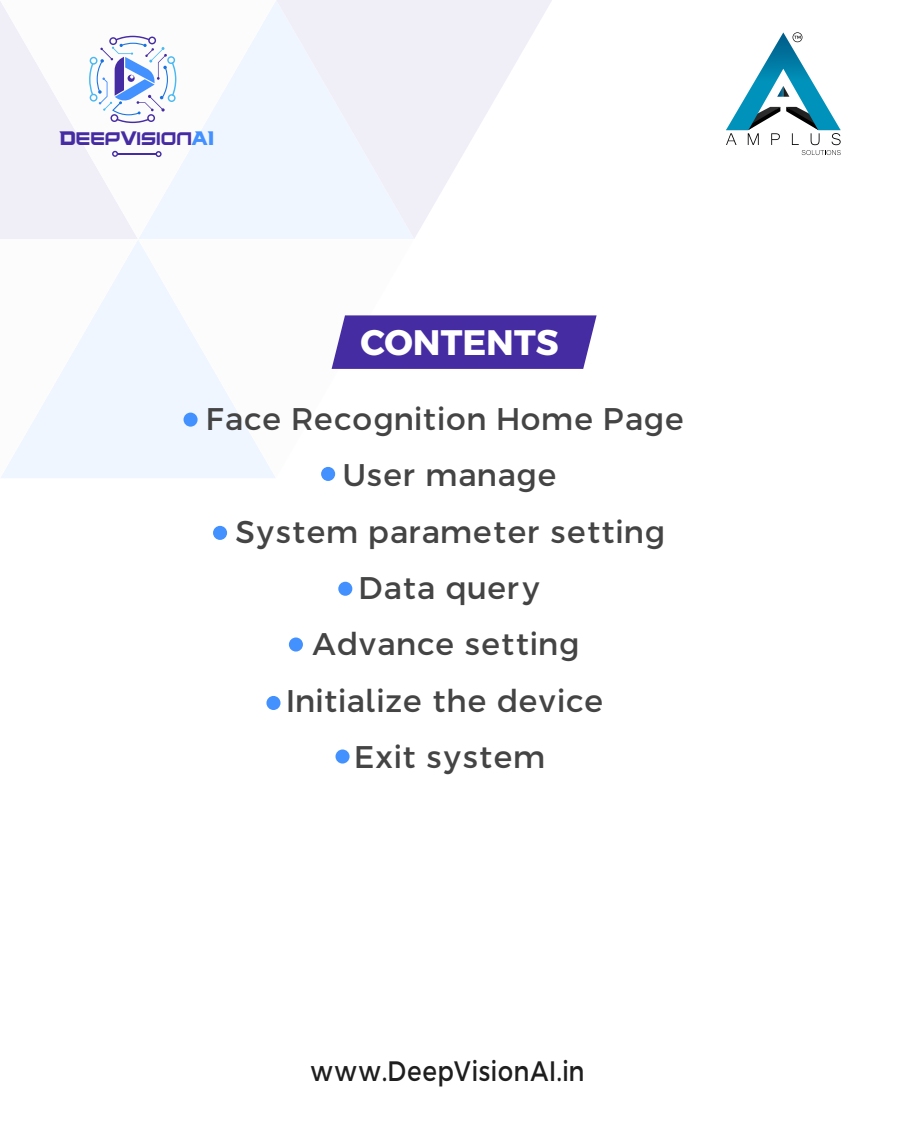
<style>
.page{position:relative;width:900px;height:1125px;background:#fff}
.page>*{position:absolute;margin:0;border:0;box-sizing:border-box;transform-origin:0 0}
.t1{font:700 35.32px "Argentum Sans";color:#fff}
.t2{font:31.28px/56.2px "Argentum Sans";color:#444;text-align:center}
.t3{font:28.12px "Argentum Sans";color:#1e1e1e;scale:.86 1}
.t4{font:17.78px "United Kingdom";color:#462ca3}
.s1{font-family:"Poggers";font-weight:700}
.s2{font-family:"Poggers";font-weight:700;color:#4390ff}
</style>
<div class="page">
<svg style="left:176px;top:2px;width:100px;height:237px;fill:#f0f6ff"></svg>
<svg style="left:276px;top:0;width:276px;height:239px;fill:#f0f5fc"></svg>
<svg style="left:176px;top:306px;width:160px;height:172px"></svg>
<svg style="left:332px;top:315px;width:265px;height:54px;background:#5038a8"></svg>
<div style="left:184px;top:413px;width:14px;height:14px;background:#4390ff;border-radius:50%"></div>
<div style="left:321px;top:467px;width:14px;height:14px;background:#4390ff;border-radius:50%"></div>
<div style="left:213px;top:526px;width:14px;height:14px;background:#4390ff;border-radius:50%"></div>
<div style="left:338px;top:582px;width:14px;height:14px;background:#4390ff;border-radius:50%"></div>
<div style="left:266px;top:696px;width:15px;height:14px;background:#4390ff;border-radius:50%"></div>
<div style="left:336px;top:749px;width:14px;height:15px;background:#4390ff;border-radius:50%"></div>
<div style="left:289px;top:638px;width:14px;height:14px;background:#4390ff;border-radius:50%"></div>
<svg style="left:0;top:1px;width:176px;height:477px"></svg>
<svg style="left:726px;top:32px;width:115px;height:123px"></svg>
<p class="t4" style="left:59px;top:129px;width:157px"><span class="s1">D</span>EEP<span class="s1">V</span>ISION<span class="s2">AI</span></p>
<p class="t1" style="left:361px;top:315px;width:199px">CONTENTS</p>
<p class="t2" style="left:206px;top:391px;width:480px">Face Recognition Home Page<br>User manage<br>System parameter setting<br>Data query<br>Advance setting<br>Initialize the device<br>Exit system</p>
<p class="t3" style="left:310px;top:1049px;width:321px">www.DeepVisionAI.in</p>
</div>
